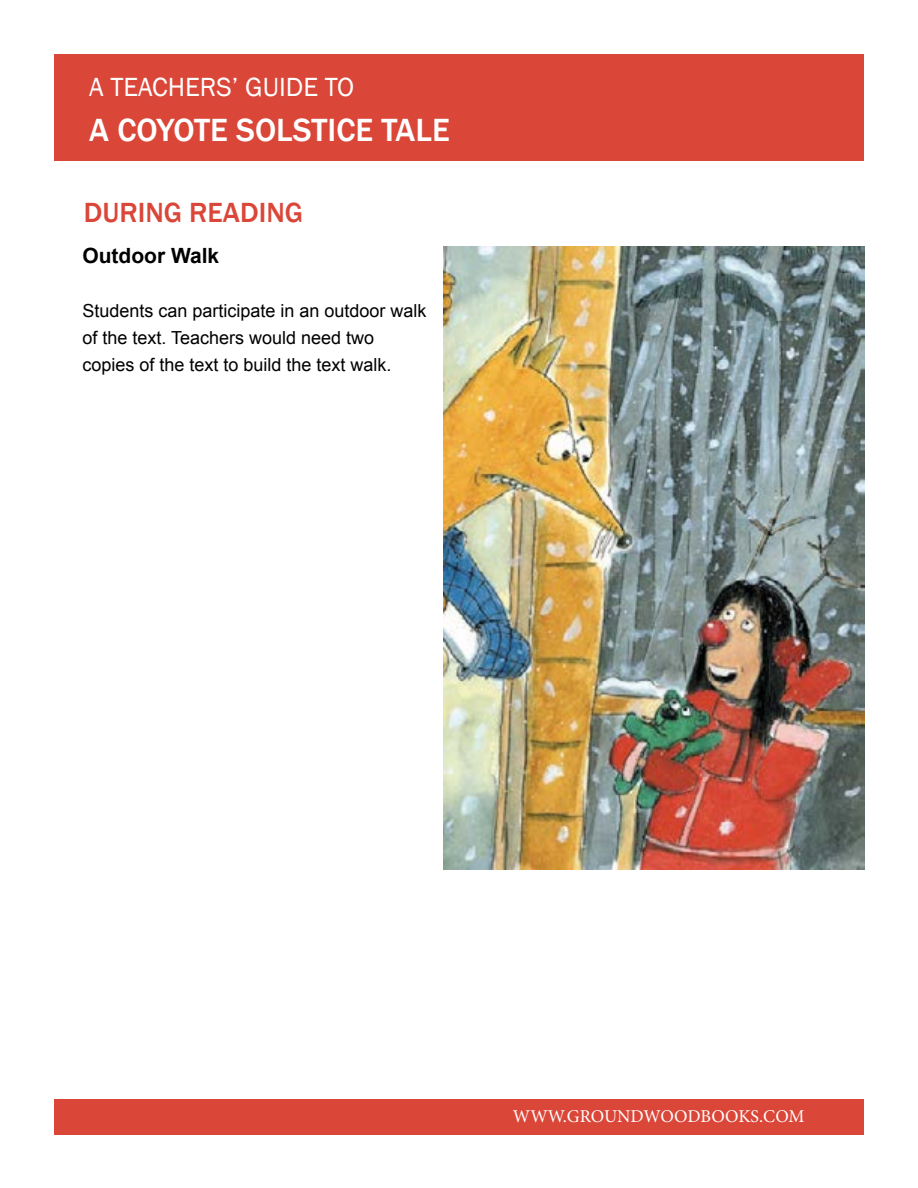
<style>
.page{position:relative;width:918px;height:1188px;background:#fff}
.page>*{position:absolute;margin:0;border:0;box-sizing:border-box;transform-origin:0 0}
.t1{font:500 33px "Franklin Gothic";color:#fff}
.t2{font:500 28.5px "Franklin Gothic";color:#da4638}
.t3{font:27px "Franklin Gothic";color:#fff}
.t4{font:700 21px "Arial";color:#000}
.t5{font:18px/27px "Arial";color:#000}
.t6{font:18px "Minion Pro";color:#fff}
</style>
<div class="page">
<div style="left:54px;top:55px;width:810px;height:106px;background:#da4638"></div>
<div style="left:54px;top:1099px;width:810px;height:36px;background:#da4638"></div>
<img style="left:444px;top:247px;width:420px;height:622px">
<h3 class="t3" style="left:89px;top:70px;width:267px">A TEACHERS’ GUIDE TO</h3>
<h1 class="t1" style="left:89px;top:109px;width:362px">A COYOTE SOLSTICE TALE</h1>
<h2 class="t2" style="left:84px;top:195px;width:221px">DURING READING</h2>
<p class="t4" style="left:82px;top:242px;width:138px">Outdoor Walk</p>
<p class="t5" style="left:82px;top:298px;width:346px">Students can participate in an outdoor walk of the text. Teachers would need two copies of the text to build the text walk.</p>
<p class="t6" style="left:513px;top:1105px;width:293px">WWW.GROUNDWOODBOOKS.COM</p>
</div>
